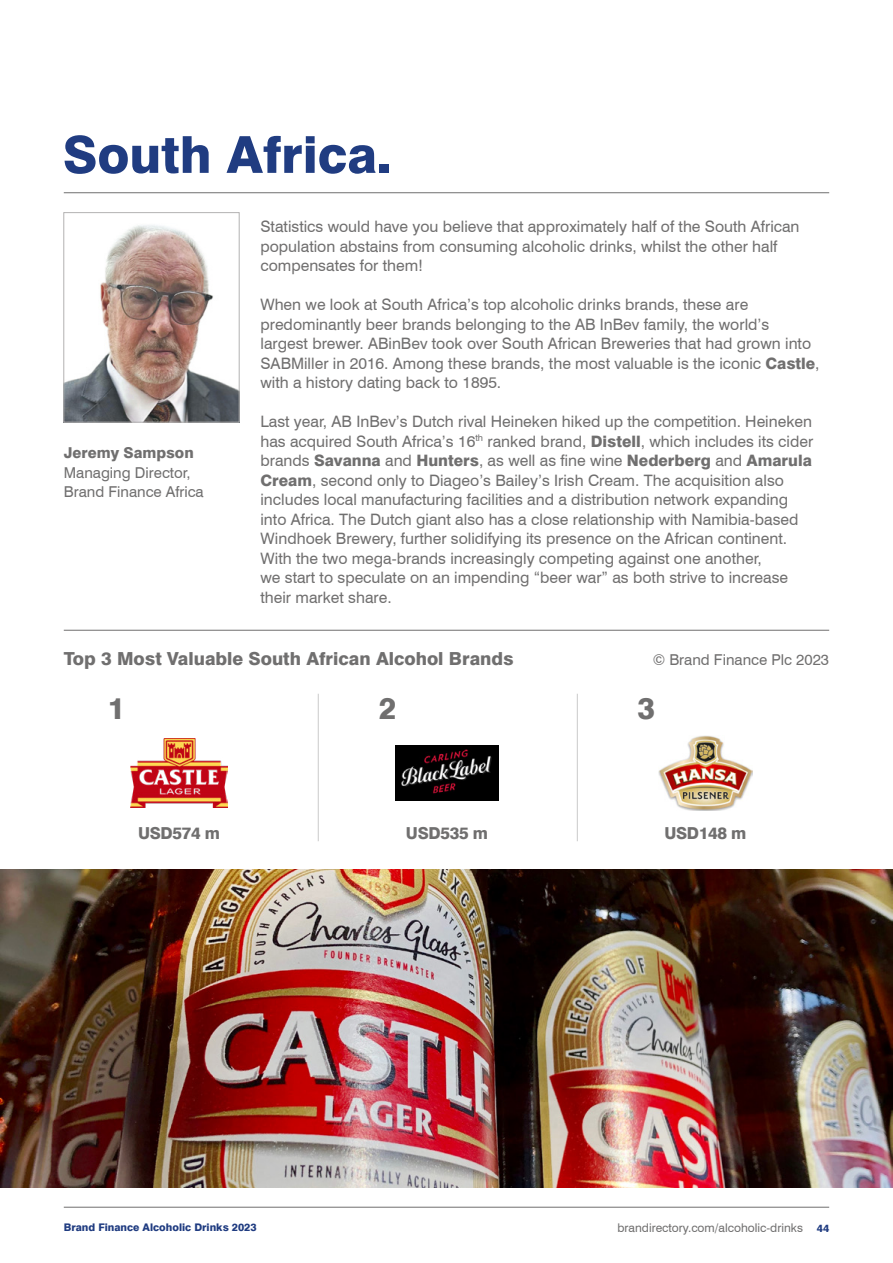
<style>
.page{position:relative;width:893px;height:1263px;background:#fff}
.page>*{position:absolute;margin:0;border:0;box-sizing:border-box;transform-origin:0 0}
.t1{font:800 51px "Swiss 721 BT";color:#203c81}
.t2{font:800 30px "Swiss 721 BT";color:#706f6f}
.t3{font:800 18px "Swiss 721 BT";color:#706f6f}
.t4{font:800 16.5px "Swiss 721 BT";letter-spacing:-.02em;color:#706f6f}
.t5{font:15.75px/19.5px "Swiss 721 BT";color:#706f6f}
.t6{font:15px/19.5px "Swiss 721 BT";color:#706f6f}
.t7{font:800 15px "Swiss 721 BT";color:#706f6f}
.t8{font:12px "Swiss 721 BT";color:#706f6f}
.t9{font:800 10.5px "Swiss 721 BT";color:#203c81}
.s1{font-weight:800}
.s2{font-weight:800;font-size:10.5px;color:#203c81}
</style>
<div class="page">
<hr style="left:64px;top:1207px;width:765px;height:1px;background:#706f6f">
<hr style="left:64px;top:192px;width:765px;height:1px;background:#706f6f">
<hr style="left:64px;top:630px;width:765px;height:1px;background:#706f6f">
<hr style="left:577px;top:694px;width:1px;height:147px;background:#d0d0d0">
<hr style="left:318px;top:694px;width:1px;height:147px;background:#d0d0d0">
<img style="left:130px;top:739px;width:98px;height:69px">
<img style="left:659px;top:736px;width:93px;height:74px">
<img style="left:395px;top:746px;width:104px;height:55px">
<img style="left:66px;top:225px;width:171px;height:195px">
<div style="left:64px;top:212px;width:175px;height:210px;border:1px solid #b3b2b2"></div>
<img style="left:0;top:870px;width:893px;height:318px">
<h1 class="t1" style="left:63px;top:124px;width:331px">South Africa.</h1>
<p class="t7" style="left:64px;top:444px;width:131px">Jeremy Sampson</p>
<p class="t6" style="left:64px;top:463px;width:141px">Managing Director,<br>Brand Finance Africa</p>
<p class="t5" style="left:260px;top:217px;width:541px">Statistics would have you believe that approximately half of the South African population abstains from consuming alcoholic drinks, whilst the other half compensates for them!</p>
<p class="t5" style="left:260px;top:295px;width:561px">When we look at South Africa’s top alcoholic drinks brands, these are predominantly beer brands belonging to the AB InBev family, the world’s largest brewer. ABinBev took over South African Breweries that had grown into SABMiller in 2016. Among these brands, the most valuable is the iconic <span class="s1">Castle</span>, with a history dating back to 1895.</p>
<p class="t5" style="left:260px;top:412px;width:554px">Last year, AB InBev’s Dutch rival Heineken hiked up the competition. Heineken has acquired South Africa’s 16<sup>th</sup> ranked brand, <span class="s1">Distell</span>, which includes its cider brands <span class="s1">Savanna</span> and <span class="s1">Hunters</span>, as well as fine wine <span class="s1">Nederberg</span> and <span class="s1">Amarula Cream</span>, second only to Diageo’s Bailey’s Irish Cream. The acquisition also includes local manufacturing facilities and a distribution network expanding into Africa. The Dutch giant also has a close relationship with Namibia-based Windhoek Brewery, further solidifying its presence on the African continent.<br>With the two mega-brands increasingly competing against one another,<br>we start to speculate on an impending “beer war” as both strive to increase their market share.</p>
<p class="t3" style="left:64px;top:647px;width:451px">Top 3 Most Valuable South African Alcohol Brands</p>
<p class="t6" style="left:653px;top:649px;width:178px">© Brand Finance Plc 2023</p>
<h2 class="t2" style="left:107px;top:690px;width:19px">1</h2>
<h2 class="t2" style="left:637px;top:690px;width:19px">3</h2>
<h2 class="t2" style="left:379px;top:690px;width:19px">2</h2>
<p class="t4" style="left:138px;top:823px;width:84px">USD574 m</p>
<p class="t4" style="left:406px;top:823px;width:84px">USD535 m</p>
<p class="t4" style="left:664px;top:823px;width:84px">USD148 m</p>
<p class="t9" style="left:64px;top:1221px;width:194px">Brand Finance Alcoholic Drinks 2023</p>
<p class="t8" style="left:617px;top:1220px;width:213px">brandirectory.com/alcoholic-drinks <span class="s2">44</span></p>
</div>
